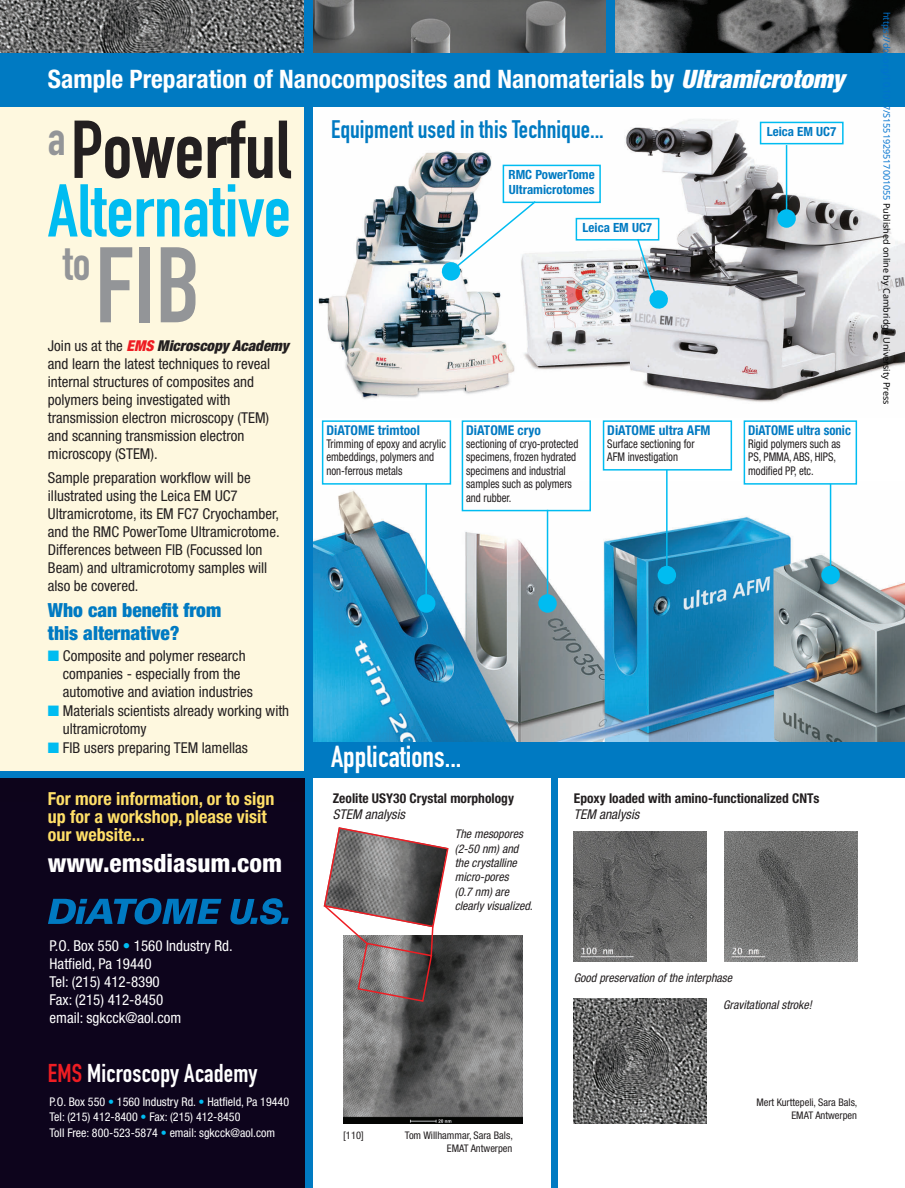
<style>
.page{position:relative;width:905px;height:1188px;background:#fff}
.page>*{position:absolute;margin:0;border:0;box-sizing:border-box;transform-origin:0 0}
.t1{font:700 105.45px "DIN Condensed";color:#939598}
.t2{font:700 80.55px "DIN Condensed";color:#231f20}
.t3{font:700 73.35px "DIN Condensed";color:#00bcf1}
.t4{font:700 48px "DIN Condensed";color:#939598}
.t5{font:700 30px "DIN Condensed";color:#fff}
.t6{font:700 condensed 25.5px "Helvetica Neue LT Std";color:#fff}
.t7{font:700 25.5px "DIN Condensed";letter-spacing:.005em;color:#fff}
.t8{font:800 condensed 25.2px "Helvetica Neue LT Std";color:#fff}
.t9{font:700 25.05px "DIN Condensed";color:#007ac2}
.t10{font:900 condensed 19.5px/23.4px "Helvetica Neue LT Std";color:#007ac2}
.t11{font:700 condensed 18px/18px "Helvetica Neue LT Std";color:#ffdf68}
.t12{font:condensed 15px/18px "Helvetica Neue LT Std";color:#231f20}
.t13{font:condensed 15px/18px "Helvetica Neue LT Std";color:#fff}
.t14{font:700 condensed 13.5px "Helvetica Neue LT Std";color:#231f20}
.t15{font:700 condensed 13.5px "Helvetica Neue LT Std";color:#007ac2}
.t16{font:italic condensed 13.5px "Helvetica Neue LT Std";color:#231f20}
.t17{font:700 condensed 13.5px "Helvetica Neue LT Std";color:#007ac2;scale:.95 1}
.t18{font:700 condensed 12.6px/15.1px "Helvetica Neue LT Std";color:#007ac2}
.t19{font:condensed 12px/13.5px "Helvetica Neue LT Std";color:#231f20;scale:.9 1}
.t20{font:italic condensed 12px/14.4px "Helvetica Neue LT Std";color:#231f20}
.t21{font:condensed 12px/15.6px "Helvetica Neue LT Std";color:#fff}
.t22{font:condensed 10.5px/12.6px "Helvetica Neue LT Std";color:#231f20;text-align:right}
.t23{font:9px "Noto Sans";color:#0172cf}
.s1{font-weight:900;font-style:italic}
.s2{font-weight:900;font-style:italic;color:#ee1d23}
.s3{color:#00bcf1}
.s4{color:#ee1d23}
.s5{color:#000}
</style>
<div class="page">
<img style="left:318px;top:119px;width:586px;height:283px">
<img style="left:312px;top:482px;width:592px;height:261px">
<div style="left:0;top:107px;width:304px;height:664px;background:#fef8df"></div>
<img style="left:0;top:0;width:304px;height:53px">
<svg style="left:312px;top:0;width:294px;height:53px;background:#666767"></svg>
<svg style="left:614px;top:0;width:290px;height:53px;background:#4d4e4e"></svg>
<div style="left:304px;top:0;width:8px;height:1188px;background:#007ac2"></div>
<div style="left:606px;top:0;width:8px;height:67px;background:#007ac2"></div>
<div style="left:0;top:53px;width:904px;height:54px;background:#007ac2"></div>
<div style="left:0;top:801px;width:304px;height:387px;background:#0d041c"></div>
<div style="left:0;top:778px;width:304px;height:23px;background:#0d041b"></div>
<div style="left:0;top:771px;width:304px;height:7px;background:#007ac2"></div>
<div style="left:304px;top:743px;width:600px;height:35px;background:#007ac2"></div>
<div style="left:551px;top:778px;width:7px;height:410px;background:#007ac2"></div>
<img style="left:343px;top:935px;width:179px;height:188px">
<img style="left:574px;top:832px;width:132px;height:130px">
<img style="left:724px;top:832px;width:133px;height:130px">
<img style="left:574px;top:999px;width:132px;height:124px">
<div style="left:759px;top:122px;width:84px;height:22px;border:1px solid #00bcf1"></div>
<div style="left:575px;top:218px;width:84px;height:23px;border:1px solid #00bcf1"></div>
<div style="left:502px;top:165px;width:99px;height:38px;border:1px solid #00bcf1"></div>
<div style="left:322px;top:420px;width:129px;height:65px;border:1px solid #00bcf1"></div>
<div style="left:461px;top:420px;width:130px;height:91px;border:1px solid #00bcf1"></div>
<div style="left:602px;top:420px;width:130px;height:51px;border:1px solid #00bcf1"></div>
<div style="left:743px;top:420px;width:114px;height:65px;border:1px solid #00bcf1"></div>
<svg style="left:440px;top:200px;width:97px;height:82px"></svg>
<svg style="left:636px;top:237px;width:33px;height:73px"></svg>
<hr style="left:785px;top:145px;width:2px;height:72px;background:#00bcf1">
<div style="left:777px;top:209px;width:18px;height:19px;background:#00bcf1;border-radius:50%"></div>
<hr style="left:546px;top:510px;width:2px;height:94px;background:#00bcf1">
<div style="left:538px;top:594px;width:18px;height:19px;background:#00bcf1;border-radius:50%"></div>
<hr style="left:425px;top:484px;width:2px;height:120px;background:#00bcf1">
<div style="left:417px;top:594px;width:18px;height:19px;background:#00bcf1;border-radius:50%"></div>
<hr style="left:666px;top:470px;width:1px;height:105px;background:#00bcf1">
<div style="left:657px;top:566px;width:19px;height:18px;background:#00bcf1;border-radius:50%"></div>
<hr style="left:829px;top:484px;width:2px;height:91px;background:#00bcf1">
<div style="left:821px;top:566px;width:18px;height:18px;background:#00bcf1;border-radius:50%"></div>
<svg style="left:323px;top:827px;width:126px;height:176px"></svg>
<svg style="left:48px;top:898px;width:173px;height:26px"></svg>
<svg style="left:230px;top:898px;width:58px;height:27px"></svg>
<h3 class="t6" style="left:48px;top:64px;width:798px">Sample Preparation of Nanocomposites and Nanomaterials by <span class="s1">Ultramicrotomy</span></h3>
<p class="t18" style="left:766px;top:123px;width:71px">Leica EM UC7</p>
<h3 class="t9" style="left:331px;top:115px;width:274px">Equipment used in this Technique...</h3>
<h2 class="t2" style="left:71px;top:102px;width:222px">Powerful</h2>
<h3 class="t4" style="left:48px;top:110px;width:19px">a</h3>
<p class="t18" style="left:508px;top:166px;width:88px">RMC PowerTome<br>Ultramicrotomes</p>
<h3 class="t3" style="left:48px;top:168px;width:244px">Alternative</h3>
<p class="t18" style="left:582px;top:220px;width:71px">Leica EM UC7</p>
<h3 class="t4" style="left:63px;top:235px;width:29px">to</h3>
<h1 class="t1" style="left:95px;top:224px;width:107px">FIB</h1>
<p class="t12" style="left:48px;top:337px;width:242px">Join us at the <span class="s2">EMS</span> <span class="s1">Microscopy Academy </span>and learn the latest techniques to reveal internal structures of composites and polymers being investigated with transmission electron microscopy (TEM) and scanning transmission electron microscopy (STEM).</p>
<p class="t12" style="left:48px;top:468px;width:233px">Sample preparation workflow will be illustrated using the Leica EM UC7<br>Ultramicrotome, its EM FC7 Cryochamber, and the RMC PowerTome Ultramicrotome.<br>Differences between FIB (Focussed Ion Beam) and ultramicrotomy samples will also be covered.</p>
<h3 class="t10" style="left:48px;top:598px;width:175px">Who can benefit from this alternative?</h3>
<p class="t12" style="left:63px;top:647px;width:191px;text-indent:-15px"><span class="s3">■</span> Composite and polymer research companies - especially from the automotive and aviation industries</p>
<p class="t12" style="left:63px;top:702px;width:228px;text-indent:-15px"><span class="s3">■</span> Materials scientists already working with ultramicrotomy</p>
<p class="t12" style="left:48px;top:738px;width:201px"><span class="s3">■</span> FIB users preparing TEM lamellas</p>
<p class="t11" style="left:48px;top:789px;width:228px">For more information, or to sign up for a workshop, please visit our website...</p>
<h3 class="t8" style="left:48px;top:848px;width:236px">www.emsdiasum.com</h3>
<p class="t13" style="left:50px;top:936px;width:185px">P.O. Box 550 <span class="s3">•</span> 1560 Industry Rd.<br>Hatfield, Pa 19440<br>Tel: (215) 412-8390<br>Fax: (215) 412-8450<br>email: sgkcck@aol.com</p>
<h3 class="t7" style="left:48px;top:1058px;width:211px"><span class="s4">EMS</span> Microscopy Academy</h3>
<p class="t21" style="left:50px;top:1093px;width:241px">P.O. Box 550 <span class="s3">•</span> 1560 Industry Rd. <span class="s3">•</span> Hatfield, Pa 19440<br>Tel: (215) 412-8400 <span class="s3">•</span> Fax: (215) 412-8450<br>Toll Free: 800-523-5874 <span class="s3">•</span> email: sgkcck@aol.com</p>
<p class="t15" style="left:326px;top:422px;width:95px">DiATOME trimtool</p>
<p class="t19" style="left:326px;top:437px;width:134px">Trimming of epoxy and acrylic embeddings, polymers and non-ferrous metals</p>
<p class="t15" style="left:466px;top:422px;width:76px">DiATOME cryo</p>
<p class="t19" style="left:466px;top:437px;width:126px">sectioning of cryo-protected specimens, frozen hydrated specimens and industrial samples such as polymers and rubber.</p>
<p class="t15" style="left:607px;top:422px;width:105px">DiATOME ultra AFM</p>
<p class="t19" style="left:607px;top:437px;width:98px">Surface sectioning for<br>AFM investigation</p>
<p class="t17" style="left:748px;top:422px;width:110px">DiATOME ultra sonic</p>
<p class="t19" style="left:748px;top:437px;width:104px">Rigid polymers such as<br>PS, PMMA, ABS, HIPS, modified PP, etc.</p>
<h3 class="t5" style="left:331px;top:739px;width:132px">Applications...</h3>
<p class="t14" style="left:333px;top:790px;width:183px">Zeolite USY30 Crystal morphology</p>
<p class="t16" style="left:333px;top:806px;width:74px">STEM analysis</p>
<p class="t20" style="left:455px;top:827px;width:80px">The mesopores (2-50 nm) and the crystalline micro-pores<br>(0.7 nm) are clearly visualized.</p>
<p class="t22" style="left:343px;top:1129px;width:22px">[110]</p>
<p class="t22" style="left:405px;top:1129px;width:109px">Tom Willhammar, Sara Bals,<br>EMAT Antwerpen</p>
<p class="t14" style="left:574px;top:790px;width:247px">Epoxy loaded with amino-functionalized CNTs</p>
<p class="t16" style="left:574px;top:806px;width:67px">TEM analysis</p>
<p class="t20" style="left:574px;top:971px;width:160px">Good preservation of the interphase</p>
<p class="t20" style="left:723px;top:997px;width:90px">Gravitational stroke!</p>
<p class="t22" style="left:756px;top:1096px;width:103px">Mert Kurttepeli, Sara Bals,<br>EMAT Antwerpen</p>
<p class="t23" style="left:893px;top:12px;width:394px;rotate:90deg">https://doi.org/10.1017/S1551929517001055 <span class="s5">Published online by Cambridge University Press</span></p>
</div>
